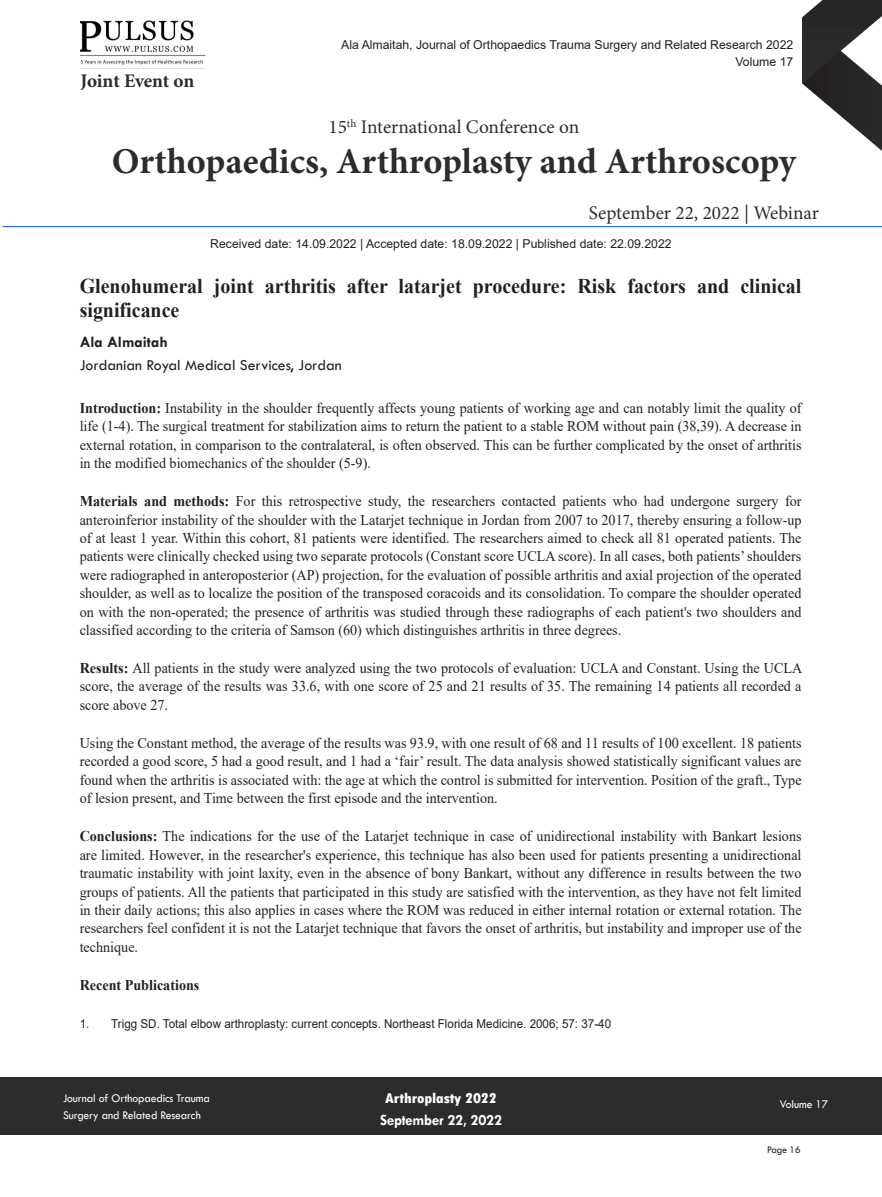
<style>
.page{position:relative;width:882px;height:1197px;background:#fff}
.page>*{position:absolute;margin:0;border:0;box-sizing:border-box;transform-origin:0 0}
.t1{font:700 36.4px "Minion Pro";color:#2e2b2c}
.t2{font:700 21px/24.5px "Times New Roman";color:#231f20;scale:.95 1}
.t3{font:19.25px "Minion Pro";color:#2e2b2c}
.t4{font:700 19.25px "Minion Pro";letter-spacing:-.01em;color:#2e2b2c}
.t5{font:15.75px "Tw Cen";color:#231f20}
.t6{font:700 15.75px "Tw Cen";letter-spacing:-.01em;color:#fff;scale:.95 1}
.t7{font:700 15.75px "Tw Cen";color:#231f20}
.t8{font:14.88px/18.4px "Times New Roman";color:#231f20;text-align:justify;scale:.95 1}
.t9{font:700 14.88px "Times New Roman";color:#231f20;scale:.95 1}
.t10{font:800 condensed 14.88px "Tw Cen";letter-spacing:-.01em;color:#fff;scale:1.1 1}
.t11{font:12.25px/17.5px "Arial";color:#231f20;text-align:right}
.t12{font:12.25px "Arial";color:#231f20;scale:.95 1}
.t13{font:12.25px/16.8px "Tw Cen";letter-spacing:-.01em;color:#fff;scale:.95 1}
.t14{font:10.5px "Tw Cen";letter-spacing:-.02em;color:#231f20;scale:.95 1}
.s1{font-weight:700}
</style>
<div class="page">
<svg style="left:802px;top:0;width:80px;height:151px"></svg>
<div style="left:0;top:1077px;width:882px;height:58px;background:#2e2b2c"></div>
<hr style="left:3px;top:226px;width:879px;height:1px;background:#1b61e7">
<img style="left:81px;top:20px;width:125px;height:49px">
<p class="t4" style="left:81px;top:67px;width:115px">Joint Event on</p>
<p class="t11" style="left:341px;top:36px;width:454px">Ala Almaitah, Journal of Orthopaedics Trauma Surgery and Related Research 2022<br>Volume 17</p>
<p class="t3" style="left:328px;top:114px;width:252px">15<sup>th</sup> International Conference on</p>
<h1 class="t1" style="left:112px;top:136px;width:686px">Orthopaedics, Arthroplasty and Arthroscopy</h1>
<p class="t3" style="left:589px;top:200px;width:232px">September 22, 2022 | Webinar</p>
<p class="t11" style="left:210px;top:235px;width:463px">Received date: 14.09.2022 | Accepted date: 18.09.2022 | Published date: 22.09.2022</p>
<h2 class="t2" style="left:80px;top:273px;width:761px">Glenohumeral joint arthritis after latarjet procedure: Risk factors and clinical significance</h2>
<p class="t7" style="left:80px;top:333px;width:90px">Ala Almaitah</p>
<p class="t5" style="left:80px;top:355px;width:264px">Jordanian Royal Medical Services, Jordan</p>
<p class="t8" style="left:80px;top:398px;width:761px"><span class="s1">Introduction:</span> Instability in the shoulder frequently affects young patients of working age and can notably limit the quality of life (1-4). The surgical treatment for stabilization aims to return the patient to a stable ROM without pain (38,39). A decrease in external rotation, in comparison to the contralateral, is often observed. This can be further complicated by the onset of arthritis in the modified biomechanics of the shoulder (5-9).</p>
<p class="t8" style="left:80px;top:492px;width:761px"><span class="s1">Materials and methods:</span> For this retrospective study, the researchers contacted patients who had undergone surgery for anteroinferior instability of the shoulder with the Latarjet technique in Jordan from 2007 to 2017, thereby ensuring a follow-up of at least 1 year. Within this cohort, 81 patients were identified. The researchers aimed to check all 81 operated patients. The patients were clinically checked using two separate protocols (Constant score UCLA score). In all cases, both patients’ shoulders were radiographed in anteroposterior (AP) projection, for the evaluation of possible arthritis and axial projection of the operated shoulder, as well as to localize the position of the transposed coracoids and its consolidation. To compare the shoulder operated on with the non-operated; the presence of arthritis was studied through these radiographs of each patient's two shoulders and classified according to the criteria of Samson (60) which distinguishes arthritis in three degrees.</p>
<p class="t8" style="left:80px;top:658px;width:762px"><span class="s1">Results:</span> All patients in the study were analyzed using the two protocols of evaluation: UCLA and Constant. Using the UCLA score, the average of the results was 33.6, with one score of 25 and 21 results of 35. The remaining 14 patients all recorded a score above 27.</p>
<p class="t8" style="left:80px;top:733px;width:761px">Using the Constant method, the average of the results was 93.9, with one result of 68 and 11 results of 100 excellent. 18 patients recorded a good score, 5 had a good result, and 1 had a ‘fair’ result. The data analysis showed statistically significant values are found when the arthritis is associated with: the age at which the control is submitted for intervention. Position of the graft., Type of lesion present, and Time between the first episode and the intervention.</p>
<p class="t8" style="left:80px;top:827px;width:761px"><span class="s1">Conclusions:</span> The indications for the use of the Latarjet technique in case of unidirectional instability with Bankart lesions are limited. However, in the researcher's experience, this technique has also been used for patients presenting a unidirectional traumatic instability with joint laxity, even in the absence of bony Bankart, without any difference in results between the two groups of patients. All the patients that participated in this study are satisfied with the intervention, as they have not felt limited in their daily actions; this also applies in cases where the ROM was reduced in either internal rotation or external rotation. The researchers feel confident it is not the Latarjet technique that favors the onset of arthritis, but instability and improper use of the technique.</p>
<p class="t9" style="left:80px;top:974px;width:128px">Recent Publications</p>
<p class="t12" style="left:80px;top:1015px;width:561px">1. Trigg SD. Total elbow arthroplasty: current concepts. Northeast Florida Medicine. 2006; 57: 37-40</p>
<p class="t13" style="left:63px;top:1090px;width:156px">Journal of Orthopaedics Trauma<br>Surgery and Related Research</p>
<p class="t10" style="left:385px;top:1089px;width:103px">Arthroplasty 2022</p>
<p class="t6" style="left:380px;top:1111px;width:130px">September 22, 2022</p>
<p class="t13" style="left:780px;top:1095px;width:53px">Volume 17</p>
<p class="t14" style="left:767px;top:1143px;width:37px">Page 16</p>
</div>
